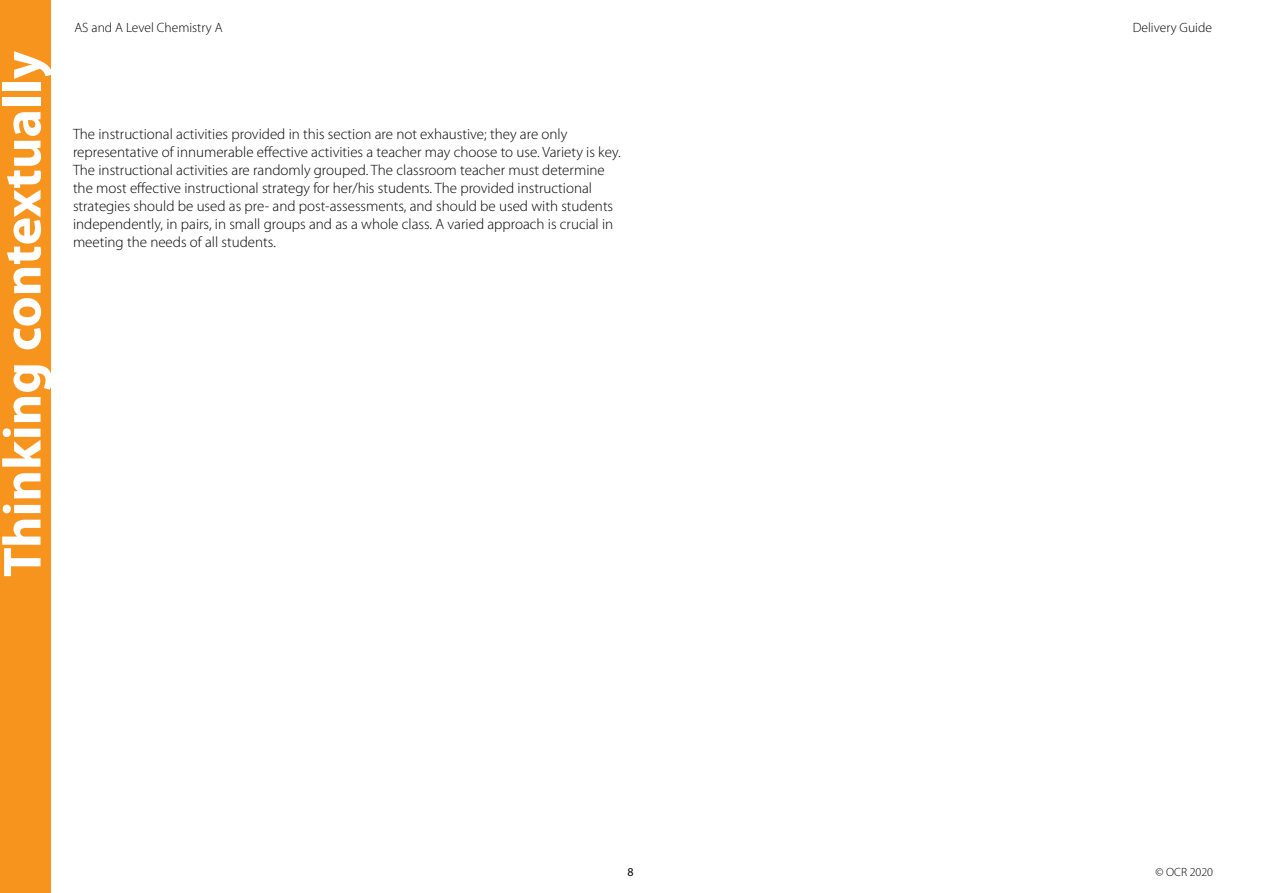
<style>
.page{position:relative;width:1263px;height:893px;background:#fff}
.page>*{position:absolute;margin:0;border:0;box-sizing:border-box;transform-origin:0 0}
.Left_heading_white{font:700 54px "Myriad Pro";color:#fff}
.TCont_body{font:300 15px/18px "Myriad Pro";color:#000}
.t1{font:300 13.5px "Myriad Pro";color:#000}
.t2{font:300 12px "Myriad Pro";color:#000}
.t3{font:12px "Myriad Pro";color:#000}
</style>
<div class="page">
<div style="left:0;top:0;width:51px;height:893px;background:#f7941e"></div>
<p class="Left_heading_white" style="left:-13px;top:577px;width:527px;rotate:-90deg">Thinking contextually</p>
<p class="t1" style="left:74px;top:21px;width:150px">AS and A Level Chemistry A</p>
<p class="t1" style="left:1133px;top:21px;width:81px">Delivery Guide</p>
<p class="TCont_body" style="left:73px;top:125px;width:549px">The instructional activities provided in this section are not exhaustive; they are only representative of innumerable effective activities a teacher may choose to use. Variety is key.<br>The instructional activities are randomly grouped. The classroom teacher must determine the most effective instructional strategy for her/his students. The provided instructional strategies should be used as pre- and post-assessments, and should be used with students independently, in pairs, in small groups and as a whole class. A varied approach is crucial in meeting the needs of all students.</p>
<p class="t3" style="left:627px;top:865px;width:8px">8</p>
<p class="t2" style="left:1155px;top:866px;width:59px">© OCR 2020</p>
</div>
